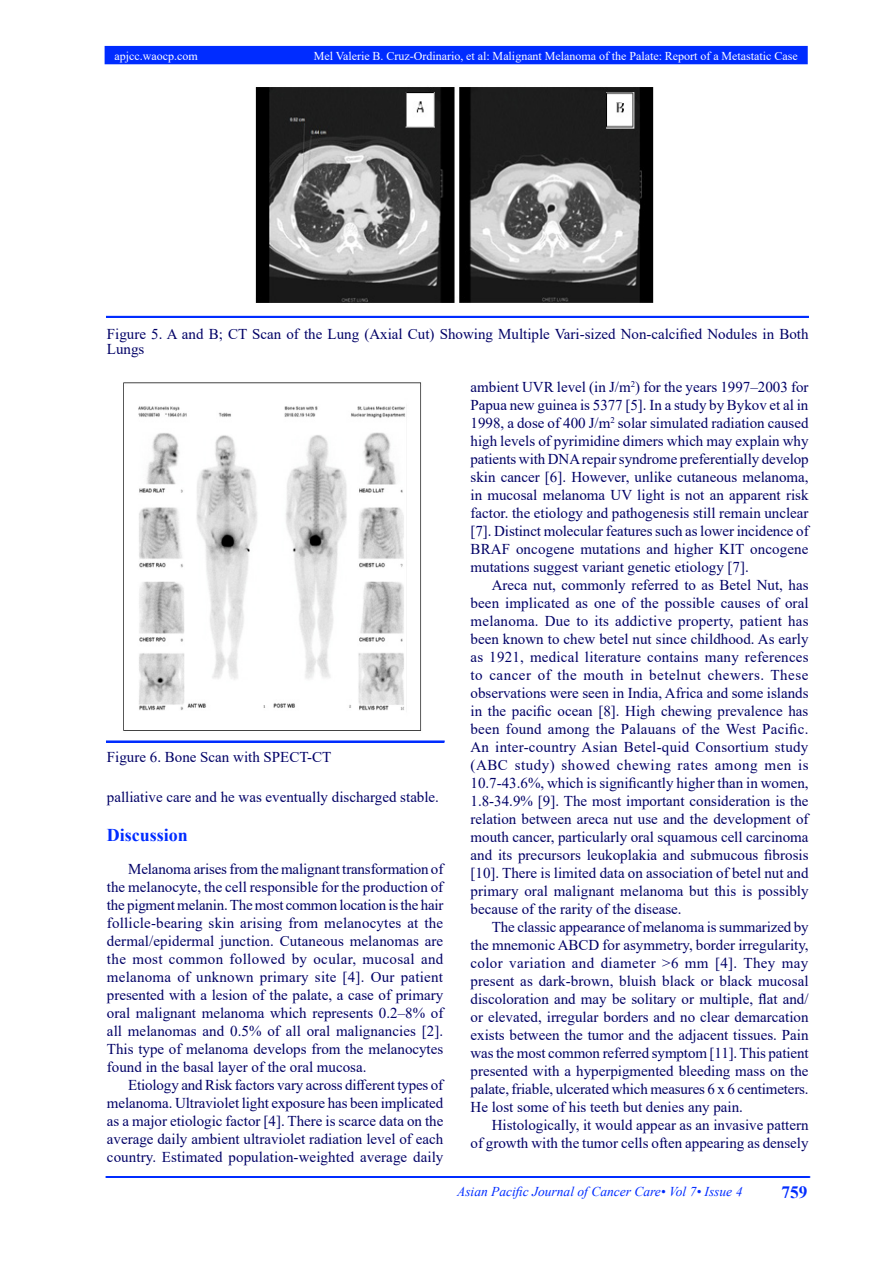
<style>
.page{position:relative;width:893px;height:1263px;background:#fff}
.page>*{position:absolute;margin:0;border:0;box-sizing:border-box;transform-origin:0 0}
.t1{font:700 18px "Times New Roman";color:#002cff}
.t2{font:700 17.25px "Times New Roman";color:#002cff}
.t3{font:15px/18px "Times New Roman";color:#006;text-align:justify}
.t4{font:italic 13.5px "Times New Roman";color:#002cff}
.t5{font:12px "Times New Roman";color:#fff}
</style>
<div class="page">
<div style="left:105px;top:47px;width:702px;height:17px;background:#002cff"></div>
<div style="left:105px;top:46px;width:703px;height:18px;border:2px solid #002cff"></div>
<hr style="left:106px;top:1176px;width:703px;height:2px;background:#002cff">
<img style="left:255px;top:87px;width:399px;height:216px">
<div style="left:106px;top:316px;width:703px;height:2px;border:1px solid #002cff"></div>
<img style="left:123px;top:382px;width:299px;height:349px">
<div style="left:106px;top:741px;width:338px;height:1px;border:1px solid #002cff"></div>
<p class="t5" style="left:115px;top:47px;width:85px">apjcc.waocp.com</p>
<p class="t5" style="left:314px;top:47px;width:485px">Mel Valerie B. Cruz-Ordinario, et al: Malignant Melanoma of the Palate: Report of a Metastatic Case</p>
<p class="t3" style="left:107px;top:326px;width:703px;line-height:15px">Figure 5. A and B; CT Scan of the Lung (Axial Cut) Showing Multiple Vari-sized Non-calcified Nodules in Both<br>Lungs</p>
<p class="t3" style="left:107px;top:748px;width:226px">Figure 6. Bone Scan with SPECT-CT</p>
<p class="t3" style="left:107px;top:787px;width:334px">palliative care and he was eventually discharged stable.</p>
<p class="t1" style="left:107px;top:822px;width:83px">Discussion</p>
<p class="t3" style="left:107px;top:859px;width:338px;text-indent:21px">Melanoma arises from the malignant transformation of the melanocyte, the cell responsible for the production of the pigment melanin. The most common location is the hair follicle-bearing skin arising from melanocytes at the dermal/epidermal junction. Cutaneous melanomas are the most common followed by ocular, mucosal and melanoma of unknown primary site [4]. Our patient presented with a lesion of the palate, a case of primary oral malignant melanoma which represents 0.2–8% of all melanomas and 0.5% of all oral malignancies [2].<br>This type of melanoma develops from the melanocytes found in the basal layer of the oral mucosa.</p>
<p class="t3" style="left:107px;top:1075px;width:338px;text-indent:21px">Etiology and Risk factors vary across different types of melanoma. Ultraviolet light exposure has been implicated as a major etiologic factor [4]. There is scarce data on the average daily ambient ultraviolet radiation level of each country. Estimated population-weighted average daily</p>
<p class="t3" style="left:470px;top:377px;width:340px">ambient UVR level (in J/m<sup>2</sup>) for the years 1997–2003 for Papua new guinea is 5377 [5]. In a study by Bykov et al in 1998, a dose of 400 J/m<sup>2</sup> solar simulated radiation caused high levels of pyrimidine dimers which may explain why patients with DNA repair syndrome preferentially develop skin cancer [6]. However, unlike cutaneous melanoma, in mucosal melanoma UV light is not an apparent risk factor. the etiology and pathogenesis still remain unclear [7]. Distinct molecular features such as lower incidence of BRAF oncogene mutations and higher KIT oncogene mutations suggest variant genetic etiology [7].</p>
<p class="t3" style="left:470px;top:575px;width:340px;text-indent:21px">Areca nut, commonly referred to as Betel Nut, has been implicated as one of the possible causes of oral melanoma. Due to its addictive property, patient has been known to chew betel nut since childhood. As early as 1921, medical literature contains many references to cancer of the mouth in betelnut chewers. These observations were seen in India, Africa and some islands in the pacific ocean [8]. High chewing prevalence has been found among the Palauans of the West Pacific.<br>An inter-country Asian Betel-quid Consortium study (ABC study) showed chewing rates among men is 10.7-43.6%, which is significantly higher than in women, 1.8-34.9% [9]. The most important consideration is the relation between areca nut use and the development of mouth cancer, particularly oral squamous cell carcinoma and its precursors leukoplakia and submucous fibrosis [10]. There is limited data on association of betel nut and primary oral malignant melanoma but this is possibly because of the rarity of the disease.</p>
<p class="t3" style="left:470px;top:917px;width:340px;text-indent:21px">The classic appearance of melanoma is summarized by the mnemonic ABCD for asymmetry, border irregularity, color variation and diameter &gt;6 mm [4]. They may present as dark-brown, bluish black or black mucosal discoloration and may be solitary or multiple, flat and/ or elevated, irregular borders and no clear demarcation exists between the tumor and the adjacent tissues. Pain was the most common referred symptom [11]. This patient presented with a hyperpigmented bleeding mass on the palate, friable, ulcerated which measures 6 x 6 centimeters.<br>He lost some of his teeth but denies any pain.</p>
<p class="t3" style="left:470px;top:1115px;width:340px;text-align:right">Histologically, it would appear as an invasive pattern<br>of growth with the tumor cells often appearing as densely</p>
<p class="t4" style="left:457px;top:1182px;width:287px">Asian Pacific Journal of Cancer Care• Vol 7• Issue 4</p>
<p class="t2" style="left:782px;top:1180px;width:27px">759</p>
</div>
